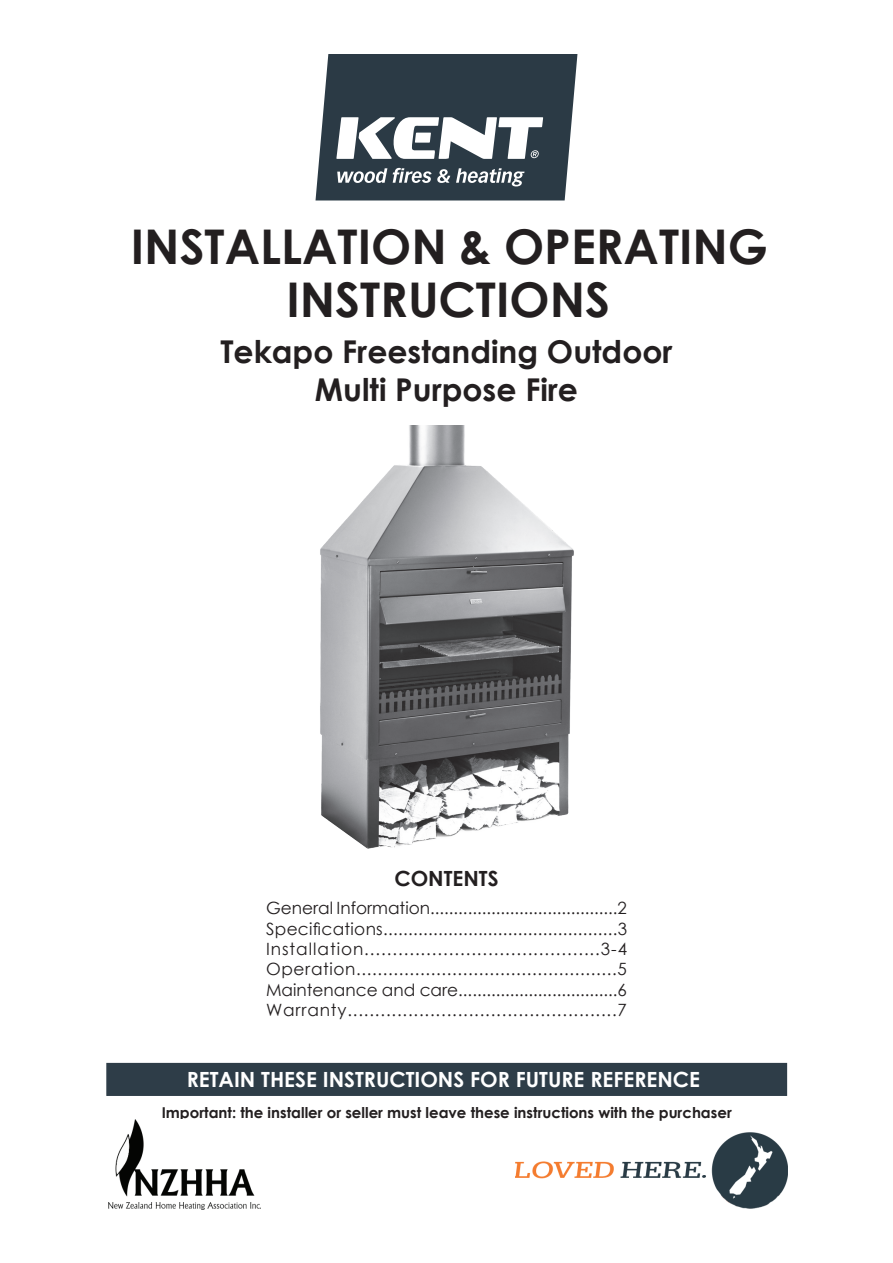
<style>
.page{position:relative;width:893px;height:1263px;background:#fff}
.page>*{position:absolute;margin:0;border:0;box-sizing:border-box;transform-origin:0 0}
.t1{font:700 47.85px/52.5px "Century Gothic";color:#231f20;text-align:center}
.t2{font:700 31.35px/37.7px "Century Gothic";color:#231f20;text-align:center}
.t3{font:700 21px "Century Gothic";color:#fff}
.t4{font:700 21px "Century Gothic";color:#231f20}
.t5{font:16.95px/20.2px "Century Gothic";letter-spacing:.04em;color:#231f20;text-align:justify}
.t6{font:700 15px "Century Gothic";color:#231f20}
</style>
<div class="page">
<div style="left:106px;top:1063px;width:681px;height:33px;background:#2e3d48"></div>
<svg style="left:315px;top:54px;width:262px;height:146px"></svg>
<img style="left:320px;top:425px;width:254px;height:424px">
<img style="left:516px;top:1132px;width:271px;height:77px">
<img style="left:109px;top:1119px;width:152px;height:90px">
<h1 class="t1" style="left:131px;top:218px;width:639px">INSTALLATION &amp; OPERATING<br>INSTRUCTIONS</h1>
<h2 class="t2" style="left:220px;top:332px;width:454px">Tekapo Freestanding Outdoor<br>Multi Purpose Fire</h2>
<p class="t4" style="left:394px;top:862px;width:106px">CONTENTS</p>
<p class="t5" style="left:266px;top:898px;width:363px">General Information........................................2<br>Specifications...............................................3<br>Installation..........................................3-4<br>Operation.................................................5<br>Maintenance and care..................................6<br>Warranty.................................................7</p>
<p class="t3" style="left:187px;top:1064px;width:515px">RETAIN THESE INSTRUCTIONS FOR FUTURE REFERENCE</p>
<p class="t6" style="left:162px;top:1101px;width:571px">Important: the installer or seller must leave these instructions with the purchaser</p>
</div>
